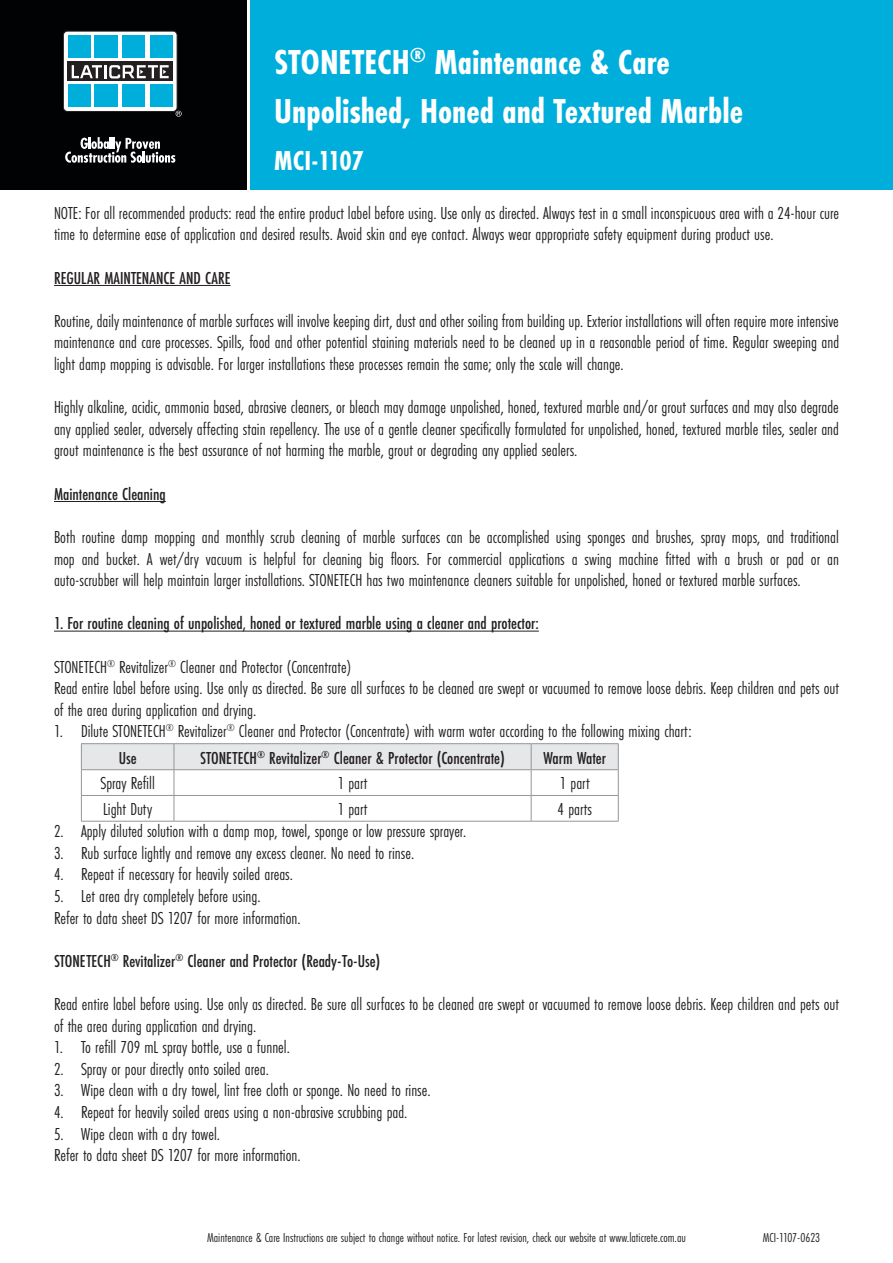
<style>
.page{position:relative;width:893px;height:1263px;background:#fff}
.page>*{position:absolute;margin:0;border:0;box-sizing:border-box;transform-origin:0 0}
.t1{font:700 36px "Futura PT Cond";color:#fff}
.t2{font:700 28.5px "Futura PT Cond";color:#fff}
.t3{font:18px/21.6px "Futura PT Cond";color:#231f20}
.t4{font:500 18px "Futura PT Cond";color:#231f20}
.t5{font:13.5px "Futura PT Cond";color:#231f20}
</style>
<div class="page">
<div style="left:0;top:0;width:246px;height:190px;background:#010203"></div>
<div style="left:250px;top:0;width:643px;height:190px;background:#00aedc"></div>
<div style="left:63px;top:31px;width:114px;height:80px;background:#fff;border-radius:4px"></div>
<div style="left:63px;top:31px;width:114px;height:81px;border:1px solid #231f20;border-radius:4px"></div>
<div style="left:68px;top:62px;width:105px;height:19px;background:#231f20"></div>
<svg style="left:72px;top:65px;width:97px;height:14px"></svg>
<div style="left:68px;top:84px;width:22px;height:23px;background:#00aedc"></div>
<div style="left:95px;top:84px;width:23px;height:23px;background:#00aedc"></div>
<div style="left:122px;top:84px;width:23px;height:23px;background:#00aedc"></div>
<div style="left:150px;top:84px;width:23px;height:23px;background:#00aedc"></div>
<div style="left:68px;top:35px;width:22px;height:23px;background:#00aedc"></div>
<div style="left:95px;top:35px;width:23px;height:23px;background:#00aedc"></div>
<div style="left:122px;top:35px;width:23px;height:23px;background:#00aedc"></div>
<div style="left:150px;top:35px;width:23px;height:23px;background:#00aedc"></div>
<svg style="left:176px;top:111px;width:6px;height:6px"></svg>
<svg style="left:65px;top:137px;width:110px;height:26px"></svg>
<hr style="left:54px;top:285px;width:177px;height:1px;background:#231f20">
<hr style="left:54px;top:501px;width:112px;height:1px;background:#231f20">
<hr style="left:54px;top:631px;width:485px;height:1px;background:#231f20">
<hr style="left:81px;top:743px;width:93px;height:1px;background:#939598">
<hr style="left:174px;top:743px;width:357px;height:1px;background:#939598">
<hr style="left:531px;top:743px;width:88px;height:1px;background:#939598">
<svg style="left:81px;top:744px;width:538px;height:77px"></svg>
<hr style="left:81px;top:821px;width:93px;height:1px;background:#939598">
<hr style="left:174px;top:821px;width:357px;height:1px;background:#939598">
<hr style="left:531px;top:821px;width:88px;height:1px;background:#939598">
<p class="t1" style="left:274px;top:42px;width:397px">STONETECH<sup>®</sup> Maintenance &amp; Care</p>
<p class="t1" style="left:274px;top:90px;width:470px">Unpolished, Honed and Textured Marble</p>
<p class="t2" style="left:274px;top:144px;width:92px">MCI-1107</p>
<p class="t3" style="left:54px;top:202px;width:787px">NOTE: For all recommended products: read the entire product label before using. Use only as directed. Always test in a small inconspicuous area with a 24-hour cure time to determine ease of application and desired results. Avoid skin and eye contact. Always wear appropriate safety equipment during product use.</p>
<p class="t4" style="left:54px;top:267px;width:178px">REGULAR MAINTENANCE AND CARE</p>
<p class="t3" style="left:54px;top:310px;width:787px;text-align:justify">Routine, daily maintenance of marble surfaces will involve keeping dirt, dust and other soiling from building up. Exterior installations will often require more intensive maintenance and care processes. Spills, food and other potential staining materials need to be cleaned up in a reasonable period of time. Regular sweeping and light damp mopping is advisable. For larger installations these processes remain the same; only the scale will change.</p>
<p class="t3" style="left:54px;top:396px;width:786px;text-align:justify">Highly alkaline, acidic, ammonia based, abrasive cleaners, or bleach may damage unpolished, honed, textured marble and/or grout surfaces and may also degrade any applied sealer, adversely affecting stain repellency. The use of a gentle cleaner specifically formulated for unpolished, honed, textured marble tiles, sealer and grout maintenance is the best assurance of not harming the marble, grout or degrading any applied sealers.</p>
<p class="t4" style="left:54px;top:483px;width:113px">Maintenance Cleaning</p>
<p class="t3" style="left:54px;top:526px;width:786px;text-align:justify">Both routine damp mopping and monthly scrub cleaning of marble surfaces can be accomplished using sponges and brushes, spray mops, and traditional mop and bucket. A wet/dry vacuum is helpful for cleaning big floors. For commercial applications a swing machine fitted with a brush or pad or an auto-scrubber will help maintain larger installations. STONETECH has two maintenance cleaners suitable for unpolished, honed or textured marble surfaces.</p>
<p class="t4" style="left:54px;top:613px;width:486px">1. For routine cleaning of unpolished, honed or textured marble using a cleaner and protector:</p>
<p class="t3" style="left:54px;top:656px;width:299px">STONETECH<sup>®</sup> Revitalizer<sup>®</sup> Cleaner and Protector (Concentrate)</p>
<p class="t3" style="left:54px;top:677px;width:787px">Read entire label before using. Use only as directed. Be sure all surfaces to be cleaned are swept or vacuumed to remove loose debris. Keep children and pets out of the area during application and drying.</p>
<p class="t3" style="left:54px;top:720px;width:639px">1. Dilute STONETECH<sup>®</sup> Revitalizer<sup>®</sup> Cleaner and Protector (Concentrate) with warm water according to the following mixing chart:</p>
<p class="t4" style="left:119px;top:747px;width:19px">Use</p>
<p class="t4" style="left:200px;top:747px;width:306px">STONETECH<sup>®</sup> Revitalizer<sup>®</sup> Cleaner &amp; Protector (Concentrate)</p>
<p class="t4" style="left:543px;top:747px;width:64px">Warm Water</p>
<p class="t3" style="left:100px;top:773px;width:56px">Spray Refill</p>
<p class="t3" style="left:338px;top:773px;width:31px">1 part</p>
<p class="t3" style="left:560px;top:773px;width:31px">1 part</p>
<p class="t3" style="left:103px;top:798px;width:51px">Light Duty</p>
<p class="t3" style="left:338px;top:798px;width:31px">1 part</p>
<p class="t3" style="left:558px;top:798px;width:36px">4 parts</p>
<p class="t3" style="left:54px;top:820px;width:414px">2. Apply diluted solution with a damp mop, towel, sponge or low pressure sprayer.</p>
<p class="t3" style="left:54px;top:842px;width:362px">3. Rub surface lightly and remove any excess cleaner. No need to rinse.</p>
<p class="t3" style="left:54px;top:864px;width:240px">4. Repeat if necessary for heavily soiled areas.</p>
<p class="t3" style="left:54px;top:885px;width:208px">5. Let area dry completely before using.</p>
<p class="t3" style="left:54px;top:907px;width:248px">Refer to data sheet DS 1207 for more information.</p>
<p class="t4" style="left:54px;top:950px;width:328px">STONETECH<sup>®</sup> Revitalizer<sup>®</sup> Cleaner and Protector (Ready-To-Use)</p>
<p class="t3" style="left:54px;top:993px;width:787px">Read entire label before using. Use only as directed. Be sure all surfaces to be cleaned are swept or vacuumed to remove loose debris. Keep children and pets out of the area during application and drying.</p>
<p class="t3" style="left:54px;top:1036px;width:237px">1. To refill 709 mL spray bottle, use a funnel.</p>
<p class="t3" style="left:54px;top:1058px;width:216px">2. Spray or pour directly onto soiled area.</p>
<p class="t3" style="left:54px;top:1080px;width:378px">3. Wipe clean with a dry towel, lint free cloth or sponge. No need to rinse.</p>
<p class="t3" style="left:54px;top:1101px;width:355px">4. Repeat for heavily soiled areas using a non-abrasive scrubbing pad.</p>
<p class="t3" style="left:54px;top:1123px;width:167px">5. Wipe clean with a dry towel.</p>
<p class="t3" style="left:54px;top:1144px;width:248px">Refer to data sheet DS 1207 for more information.</p>
<p class="t5" style="left:207px;top:1230px;width:480px">Maintenance &amp; Care Instructions are subject to change without notice. For latest revision, check our website at www.laticrete.com.au</p>
<p class="t5" style="left:763px;top:1230px;width:59px">MCI-1107-0623</p>
</div>
